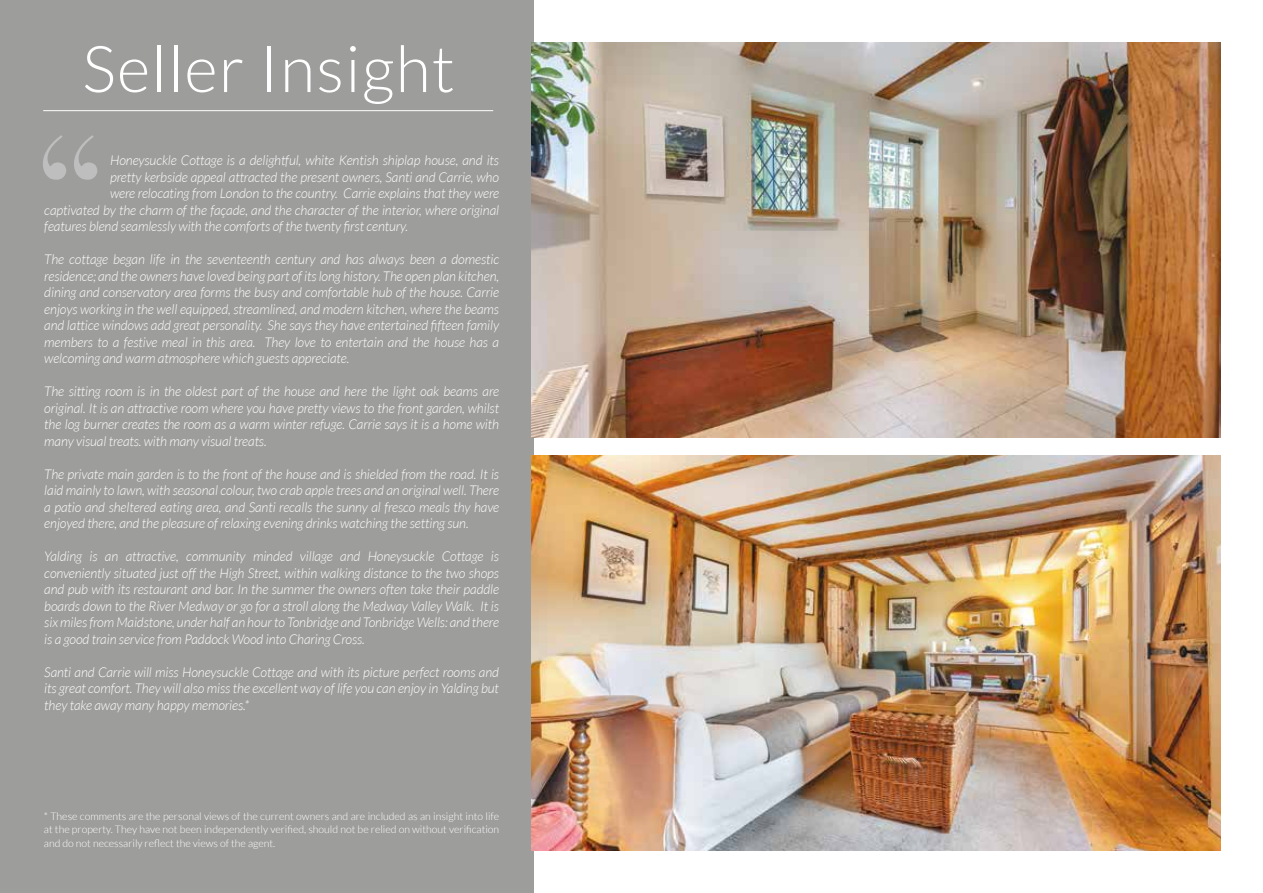
<style>
.page{position:relative;width:1263px;height:893px;background:#fff}
.page>*{position:absolute;margin:0;border:0;box-sizing:border-box;transform-origin:0 0}
.t1{font:300 64.5px "Lato";letter-spacing:.02em;color:#fff}
.t2{font:italic 300 13.5px/16.5px "Lato";letter-spacing:-.01em;color:#fff;text-align:justify}
.t3{font:300 10.5px/13.5px "Lato";color:#fff;text-align:justify}
</style>
<div class="page">
<div style="left:0;top:0;width:534px;height:893px;background:#9d9d9c"></div>
<hr style="left:43px;top:110px;width:450px;height:1px;background:#fff">
<svg style="left:43px;top:135px;width:54px;height:45px"></svg>
<img style="left:532px;top:455px;width:688px;height:395px">
<img style="left:532px;top:43px;width:688px;height:394px">
<h1 class="t1" style="left:82px;top:34px;width:374px">Seller Insight</h1>
<p class="t2" style="left:110px;top:153px;width:390px">Honeysuckle Cottage is a delightful, white Kentish shiplap house, and its</p>
<p class="t2" style="left:110px;top:169px;width:390px">pretty kerbside appeal attracted the present owners, Santi and Carrie, who</p>
<p class="t2" style="left:110px;top:186px;width:391px">were relocating from London to the country. Carrie explains that they were</p>
<p class="t2" style="left:44px;top:202px;width:456px">captivated by the charm of the façade, and the character of the interior, where original</p>
<p class="t2" style="left:44px;top:219px;width:365px">features blend seamlessly with the comforts of the twenty first century.</p>
<p class="t2" style="left:44px;top:252px;width:456px">The cottage began life in the seventeenth century and has always been a domestic residence; and the owners have loved being part of its long history. The open plan kitchen, dining and conservatory area forms the busy and comfortable hub of the house. Carrie enjoys working in the well equipped, streamlined, and modern kitchen, where the beams and lattice windows add great personality. She says they have entertained fifteen family members to a festive meal in this area. They love to entertain and the house has a welcoming and warm atmosphere which guests appreciate.</p>
<p class="t2" style="left:44px;top:384px;width:456px">The sitting room is in the oldest part of the house and here the light oak beams are original. It is an attractive room where you have pretty views to the front garden, whilst the log burner creates the room as a warm winter refuge. Carrie says it is a home with many visual treats. with many visual treats.</p>
<p class="t2" style="left:44px;top:466px;width:456px">The private main garden is to the front of the house and is shielded from the road. It is laid mainly to lawn, with seasonal colour, two crab apple trees and an original well. There a patio and sheltered eating area, and Santi recalls the sunny al fresco meals thy have enjoyed there, and the pleasure of relaxing evening drinks watching the setting sun.</p>
<p class="t2" style="left:44px;top:548px;width:456px">Yalding is an attractive, community minded village and Honeysuckle Cottage is conveniently situated just off the High Street, within walking distance to the two shops and pub with its restaurant and bar. In the summer the owners often take their paddle boards down to the River Medway or go for a stroll along the Medway Valley Walk. It is six miles from Maidstone, under half an hour to Tonbridge and Tonbridge Wells: and there is a good train service from Paddock Wood into Charing Cross.</p>
<p class="t2" style="left:44px;top:664px;width:456px">Santi and Carrie will miss Honeysuckle Cottage and with its picture perfect rooms and its great comfort. They will also miss the excellent way of life you can enjoy in Yalding but they take away many happy memories.*</p>
<p class="t3" style="left:44px;top:809px;width:457px">* These comments are the personal views of the current owners and are included as an insight into life at the property. They have not been independently verified, should not be relied on without verification and do not necessarily reflect the views of the agent.</p>
</div>
